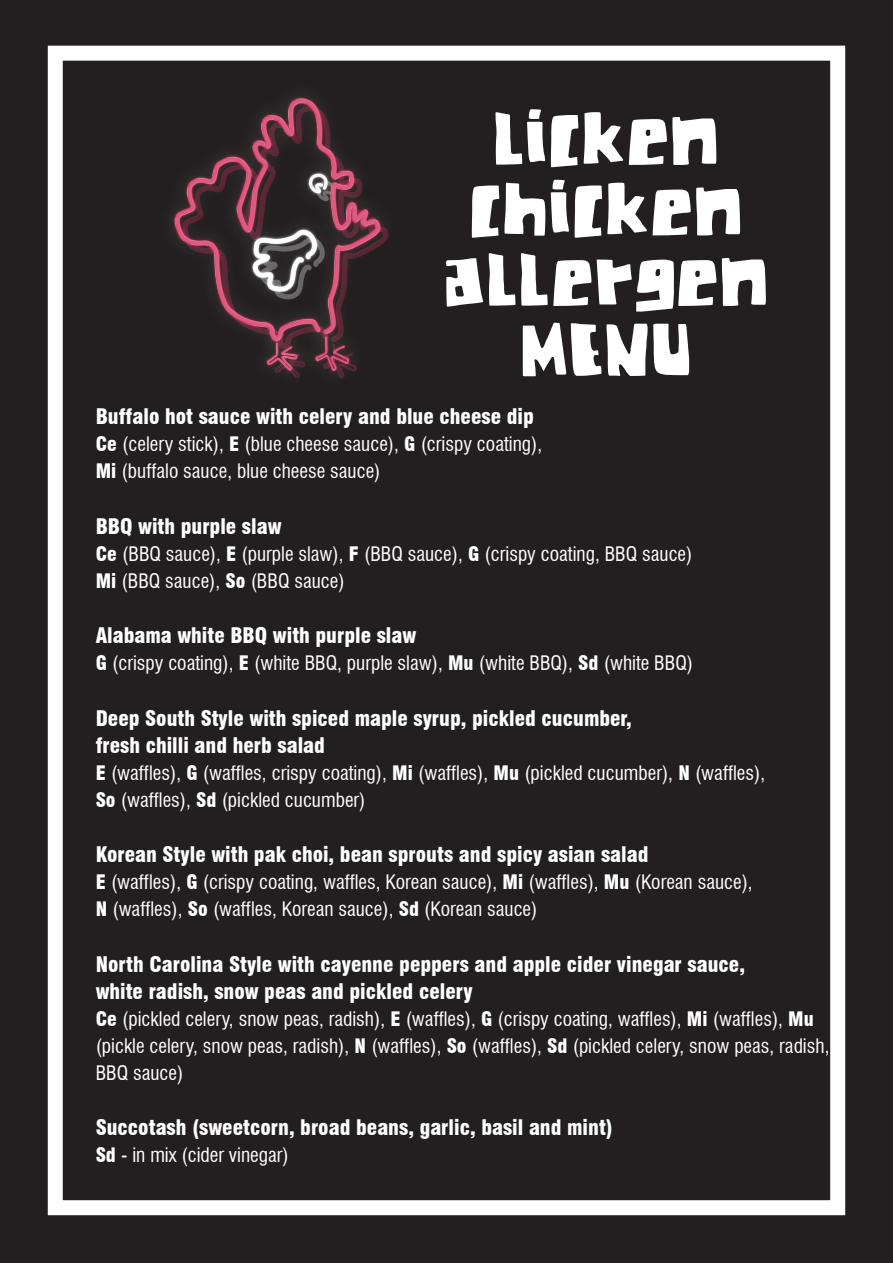
<style>
.page{position:relative;width:893px;height:1263px;background:#231f20}
.page>*{position:absolute;margin:0;border:0;box-sizing:border-box;transform-origin:0 0}
.t1{font:64.5px/70.5px "DK Chunky Chicken";letter-spacing:-.015em;color:#fff;text-align:center}
.t2{font:900 condensed 21px/27px "Swiss 721 BT";color:#fff}
.t3{font:condensed 19.5px/27px "Swiss 721 BT";color:#fff}
.s1{font-weight:900}
</style>
<div class="page">
<div style="left:48px;top:46px;width:797px;height:1169px;border:15px solid #fff"></div>
<img style="left:172px;top:96px;width:217px;height:283px">
<h1 class="t1" style="left:443px;top:101px;width:328px">licken chicken allergen<br>MENU</h1>
<p class="t2" style="left:96px;top:403px;width:440px">Buffalo hot sauce with celery and blue cheese dip</p>
<p class="t3" style="left:96px;top:431px;width:448px"><span class="s1">Ce</span> (celery stick), <span class="s1">E</span> (blue cheese sauce), <span class="s1">G</span> (crispy coating),<br><span class="s1">Mi</span> (buffalo sauce, blue cheese sauce)</p>
<p class="t2" style="left:96px;top:513px;width:187px">BBQ with purple slaw</p>
<p class="t3" style="left:96px;top:540px;width:598px"><span class="s1">Ce</span> (BBQ sauce), <span class="s1">E</span> (purple slaw), <span class="s1">F</span> (BBQ sauce), <span class="s1">G</span> (crispy coating, BBQ sauce)<br><span class="s1">Mi</span> (BBQ sauce), <span class="s1">So</span> (BBQ sauce)</p>
<p class="t2" style="left:96px;top:622px;width:322px">Alabama white BBQ with purple slaw</p>
<p class="t3" style="left:96px;top:650px;width:599px"><span class="s1">G</span> (crispy coating), <span class="s1">E</span> (white BBQ, purple slaw), <span class="s1">Mu</span> (white BBQ), <span class="s1">Sd</span> (white BBQ)</p>
<p class="t2" style="left:96px;top:705px;width:538px">Deep South Style with spiced maple syrup, pickled cucumber, fresh chilli and herb salad</p>
<p class="t3" style="left:96px;top:759px;width:671px"><span class="s1">E</span> (waffles), <span class="s1">G</span> (waffles, crispy coating), <span class="s1">Mi</span> (waffles), <span class="s1">Mu</span> (pickled cucumber), <span class="s1">N</span> (waffles),<br><span class="s1">So</span> (waffles), <span class="s1">Sd</span> (pickled cucumber)</p>
<p class="t2" style="left:96px;top:841px;width:554px">Korean Style with pak choi, bean sprouts and spicy asian salad</p>
<p class="t3" style="left:96px;top:869px;width:659px"><span class="s1">E</span> (waffles), <span class="s1">G</span> (crispy coating, waffles, Korean sauce), <span class="s1">Mi</span> (waffles), <span class="s1">Mu</span> (Korean sauce),<br><span class="s1">N</span> (waffles), <span class="s1">So</span> (waffles, Korean sauce), <span class="s1">Sd</span> (Korean sauce)</p>
<p class="t2" style="left:96px;top:951px;width:651px">North Carolina Style with cayenne peppers and apple cider vinegar sauce, white radish, snow peas and pickled celery</p>
<p class="t3" style="left:96px;top:1005px;width:735px"><span class="s1">Ce</span> (pickled celery, snow peas, radish), <span class="s1">E</span> (waffles), <span class="s1">G</span> (crispy coating, waffles), <span class="s1">Mi</span> (waffles), <span class="s1">Mu </span>(pickle celery, snow peas, radish), <span class="s1">N</span> (waffles), <span class="s1">So</span> (waffles), <span class="s1">Sd</span> (pickled celery, snow peas, radish,<br>BBQ sauce)</p>
<p class="t2" style="left:96px;top:1114px;width:519px">Succotash (sweetcorn, broad beans, garlic, basil and mint)</p>
<p class="t3" style="left:96px;top:1142px;width:195px"><span class="s1">Sd</span> - in mix (cider vinegar)</p>
</div>
